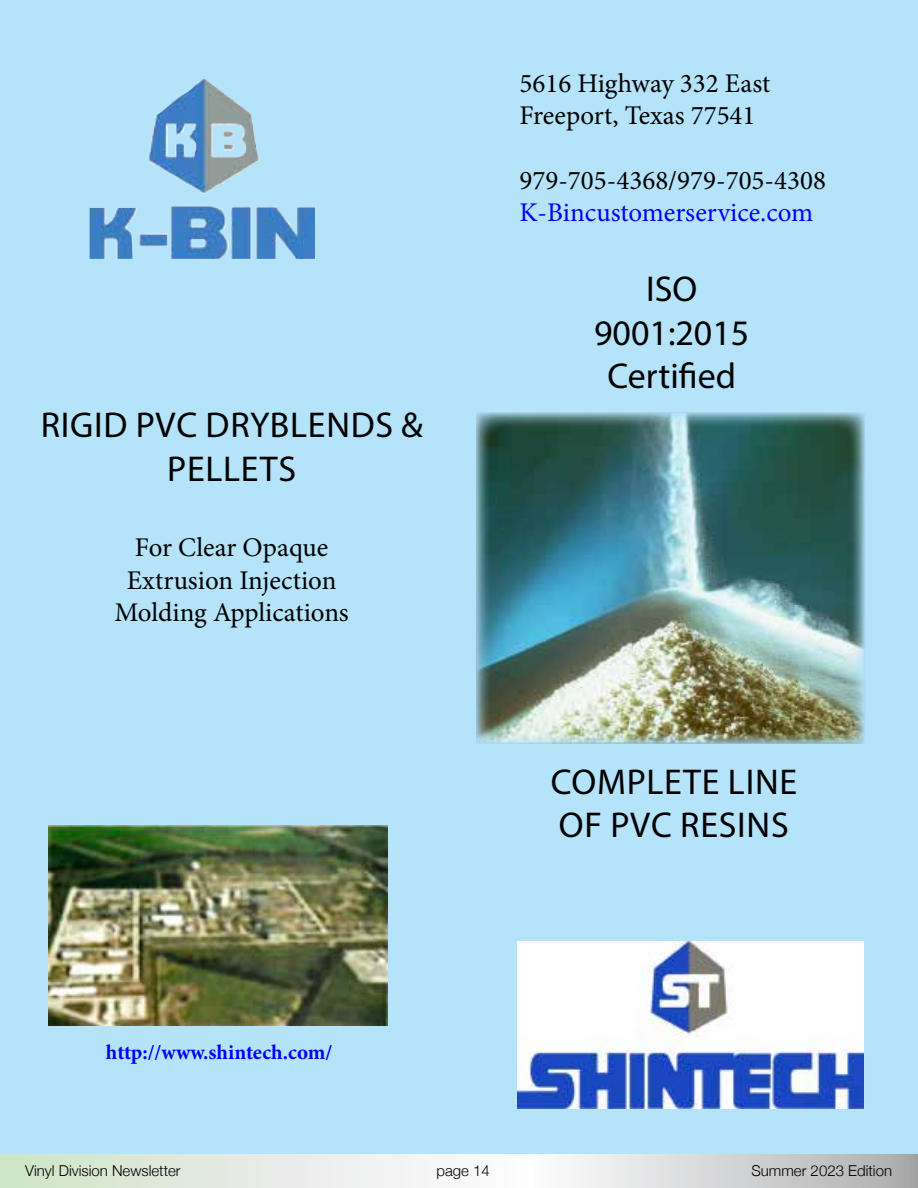
<style>
.page{position:relative;width:918px;height:1188px;background:#fff}
.page>*{position:absolute;margin:0;border:0;box-sizing:border-box;transform-origin:0 0}
.t1{font:36px/43.2px "Myriad Pro";letter-spacing:.02em;color:#000;text-align:center}
.t2{font:36px/43.2px "Myriad Pro";color:#000;text-align:center}
.t3{font:27px/32.4px "Minion Pro";color:#000;text-align:center}
.t4{font:27px "Minion Pro";color:#00f}
.t5{font:700 21px "Minion Pro";color:#00f}
.t6{font:300 15px "Helvetica Neue";color:#000}
</style>
<div class="page">
<svg style="left:0;top:1153px;width:918px;height:35px"></svg>
<div style="left:0;top:0;width:918px;height:1153px;background:#b4e3fa"></div>
<img style="left:90px;top:79px;width:225px;height:180px">
<img style="left:476px;top:413px;width:389px;height:331px">
<img style="left:49px;top:825px;width:339px;height:200px">
<img style="left:517px;top:942px;width:347px;height:166px">
<p class="t3" style="left:519px;top:67px;width:252px;text-align:left">5616 Highway 332 East<br>Freeport, Texas 77541</p>
<p class="t3" style="left:519px;top:164px;width:308px">979-705-4368/979-705-4308</p>
<p class="t4" style="left:519px;top:195px;width:295px">K-Bincustomerservice.com</p>
<h1 class="t1" style="left:41px;top:403px;width:384px">RIGID PVC DRYBLENDS &amp;<br>PELLETS</h1>
<p class="t3" style="left:114px;top:532px;width:236px">For Clear Opaque<br>Extrusion Injection<br>Molding Applications</p>
<p class="t5" style="left:106px;top:1037px;width:228px">http://www.shintech.com/</p>
<h1 class="t2" style="left:594px;top:267px;width:157px">ISO<br>9001:2015<br>Certified</h1>
<h1 class="t1" style="left:551px;top:760px;width:248px;text-align:left">COMPLETE LINE<br>OF PVC RESINS</h1>
<p class="t6" style="left:25px;top:1158px;width:157px">Vinyl Division Newsletter</p>
<p class="t6" style="left:436px;top:1158px;width:55px">page 14</p>
<p class="t6" style="left:751px;top:1158px;width:142px">Summer 2023 Edition</p>
</div>
